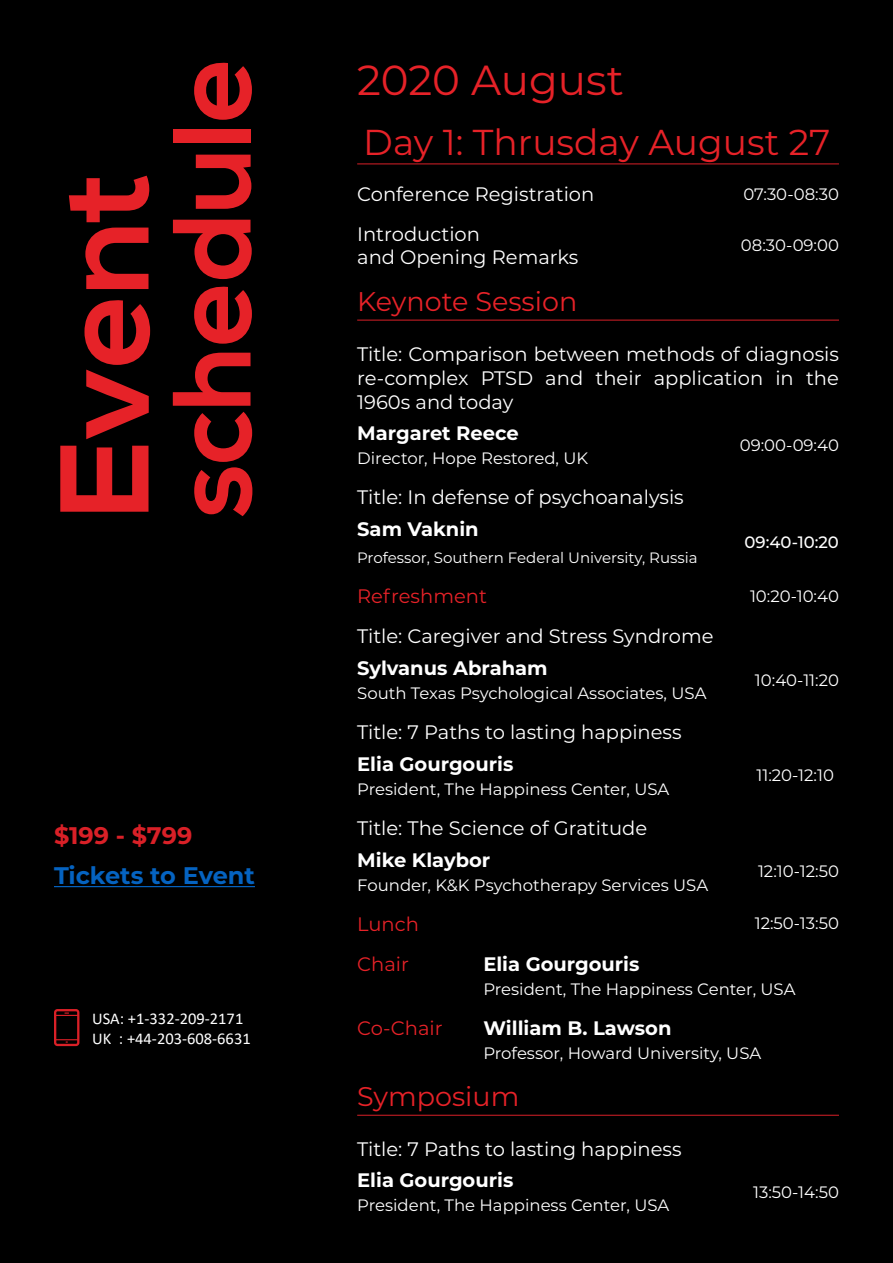
<style>
.page{position:relative;width:893px;height:1263px;background:#000}
.page>*{position:absolute;margin:0;border:0;box-sizing:border-box;transform-origin:0 0}
.t1{font:700 126px "Nexa";color:#e62228}
.t2{font:700 111px "Nexa";color:#e62228}
.t3{font:42px "Montserrat";color:#e62228}
.t4{font:36px "Montserrat";color:#e62228}
.t5{font:27px "Montserrat";color:#e62228}
.t6{font:700 24px "Montserrat";letter-spacing:-.005em;color:#0563c1}
.t7{font:700 24px "Montserrat";color:#d92027}
.t8{font:19.5px/24px "Montserrat";color:#fff}
.t9{font:700 19.5px "Montserrat";color:#fff}
.t10{font:19.5px "Montserrat";color:#e62228}
.t11{font:16.5px "Montserrat";color:#fff}
.t12{font:16.5px/19.8px "Calibri";color:#fff}
.t13{font:500 16.5px "Montserrat";color:#fff}
.t14{font:15px "Montserrat";color:#fff}
</style>
<div class="page">
<hr style="left:54px;top:886px;width:201px;height:1px;background:#0563c1">
<svg style="left:54px;top:1009px;width:25px;height:37px"></svg>
<hr style="left:357px;top:164px;width:482px;height:1px;background:#d92028">
<hr style="left:357px;top:320px;width:482px;height:1px;background:#d92028">
<hr style="left:357px;top:1115px;width:482px;height:1px;background:#d92028">
<h1 class="t1" style="left:32px;top:518px;width:347px;rotate:-90deg">Event</h1>
<h2 class="t2" style="left:148px;top:518px;width:462px;rotate:-90deg">schedule</h2>
<h3 class="t7" style="left:54px;top:818px;width:140px">$199 - $799</h3>
<h3 class="t6" style="left:54px;top:858px;width:202px">Tickets to Event</h3>
<p class="t12" style="left:92px;top:1008px;width:160px">USA: +1-332-209-2171<br>UK : +44-203-608-6631</p>
<h3 class="t3" style="left:357px;top:51px;width:268px">2020 August</h3>
<h3 class="t4" style="left:363px;top:118px;width:468px">Day 1: Thrusday August 27</h3>
<p class="t8" style="left:357px;top:182px;width:239px">Conference Registration</p>
<p class="t11" style="left:743px;top:183px;width:97px">07:30-08:30</p>
<p class="t11" style="left:741px;top:234px;width:100px">08:30-09:00</p>
<p class="t8" style="left:357px;top:222px;width:223px;line-height:22.5px">Introduction<br>and Opening Remarks</p>
<h3 class="t5" style="left:357px;top:283px;width:222px">Keynote Session</h3>
<p class="t8" style="left:357px;top:341px;width:483px;text-align:justify">Title: Comparison between methods of diagnosis re-complex PTSD and their application in the 1960s and today</p>
<p class="t9" style="left:357px;top:419px;width:163px">Margaret Reece</p>
<p class="t11" style="left:357px;top:447px;width:232px">Director, Hope Restored, UK</p>
<p class="t8" style="left:357px;top:485px;width:328px">Title: In defense of psychoanalysis</p>
<p class="t9" style="left:357px;top:515px;width:123px">Sam Vaknin</p>
<p class="t14" style="left:357px;top:547px;width:342px">Professor, Southern Federal University, Russia</p>
<p class="t11" style="left:740px;top:434px;width:101px">09:00-09:40</p>
<p class="t13" style="left:745px;top:531px;width:96px">09:40-10:20</p>
<p class="t10" style="left:357px;top:583px;width:131px">Refreshment</p>
<p class="t11" style="left:750px;top:584px;width:90px">10:20-10:40</p>
<p class="t8" style="left:357px;top:624px;width:358px">Title: Caregiver and Stress Syndrome</p>
<p class="t9" style="left:357px;top:654px;width:192px">Sylvanus Abraham</p>
<p class="t11" style="left:357px;top:682px;width:351px">South Texas Psychological Associates, USA</p>
<p class="t8" style="left:357px;top:719px;width:326px">Title: 7 Paths to lasting happiness</p>
<p class="t9" style="left:357px;top:750px;width:158px">Elia Gourgouris</p>
<p class="t11" style="left:357px;top:777px;width:314px">President, The Happiness Center, USA</p>
<p class="t8" style="left:357px;top:815px;width:291px">Title: The Science of Gratitude</p>
<p class="t9" style="left:357px;top:845px;width:135px">Mike Klaybor</p>
<p class="t11" style="left:357px;top:873px;width:353px">Founder, K&amp;K Psychotherapy Services USA</p>
<p class="t11" style="left:755px;top:668px;width:85px">10:40-11:20</p>
<p class="t11" style="left:756px;top:764px;width:79px">11:20-12:10</p>
<p class="t11" style="left:758px;top:860px;width:82px">12:10-12:50</p>
<p class="t10" style="left:357px;top:910px;width:63px">Lunch</p>
<p class="t11" style="left:755px;top:912px;width:86px">12:50-13:50</p>
<p class="t10" style="left:357px;top:950px;width:53px">Chair</p>
<p class="t9" style="left:483px;top:950px;width:158px">Elia Gourgouris</p>
<p class="t11" style="left:483px;top:977px;width:314px">President, The Happiness Center, USA</p>
<p class="t10" style="left:357px;top:1015px;width:87px">Co-Chair</p>
<p class="t9" style="left:483px;top:1014px;width:190px">William B. Lawson</p>
<p class="t11" style="left:483px;top:1042px;width:279px">Professor, Howard University, USA</p>
<h3 class="t5" style="left:357px;top:1078px;width:164px">Symposium</h3>
<p class="t8" style="left:357px;top:1136px;width:326px">Title: 7 Paths to lasting happiness</p>
<p class="t9" style="left:357px;top:1166px;width:158px">Elia Gourgouris</p>
<p class="t11" style="left:357px;top:1194px;width:314px">President, The Happiness Center, USA</p>
<p class="t11" style="left:753px;top:1181px;width:87px">13:50-14:50</p>
</div>
